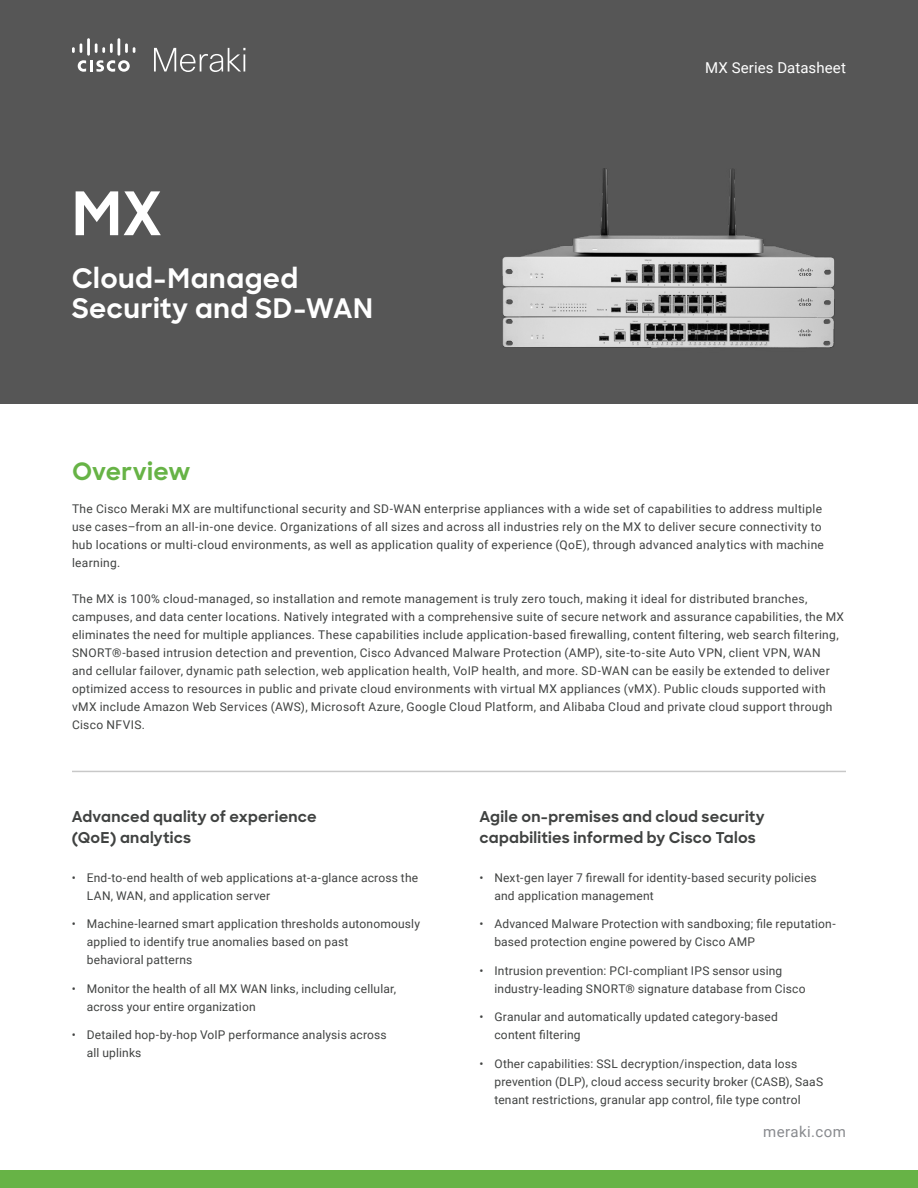
<style>
.page{position:relative;width:918px;height:1188px;background:#fff}
.page>*{position:absolute;margin:0;border:0;box-sizing:border-box;transform-origin:0 0}
.t1{font:700 60px "Sharp Sans";color:#fff}
.t2{font:700 27px/30px "Sharp Sans";letter-spacing:.015em;color:#fff}
.t3{font:700 24px "Sharp Sans";letter-spacing:.015em;color:#67b346}
.t4{font:700 15px/21px "Sharp Sans";letter-spacing:.015em;color:#404241}
.t5{font:15px "Roboto";letter-spacing:.01em;color:#fff}
.t6{font:15px "Roboto";letter-spacing:.03em;color:#888a8e}
.t7{font:12px/18px "Roboto";letter-spacing:.02em;color:#404241}
</style>
<div class="page">
<div style="left:0;top:1170px;width:918px;height:18px;background:#67b346"></div>
<hr style="left:72px;top:771px;width:774px;height:1px;background:#c8c8c8">
<div style="left:0;top:0;width:918px;height:403px;background:#565656"></div>
<img style="left:502px;top:168px;width:333px;height:180px">
<svg style="left:72px;top:38px;width:63px;height:34px"></svg>
<svg style="left:154px;top:48px;width:91px;height:24px"></svg>
<h1 class="t1" style="left:72px;top:169px;width:92px">MX</h1>
<h2 class="t2" style="left:72px;top:262px;width:303px">Cloud-Managed<br>Security and SD-WAN</h2>
<p class="t5" style="left:705px;top:57px;width:142px">MX Series Datasheet</p>
<h3 class="t3" style="left:72px;top:453px;width:120px">Overview</h3>
<p class="t7" style="left:72px;top:499px;width:754px">The Cisco Meraki MX are multifunctional security and SD-WAN enterprise appliances with a wide set of capabilities to address multiple use cases–from an all-in-one device. Organizations of all sizes and across all industries rely on the MX to deliver secure connectivity to hub locations or multi-cloud environments, as well as application quality of experience (QoE), through advanced analytics with machine learning.</p>
<p class="t7" style="left:72px;top:589px;width:774px">The MX is 100% cloud-managed, so installation and remote management is truly zero touch, making it ideal for distributed branches, campuses, and data center locations. Natively integrated with a comprehensive suite of secure network and assurance capabilities, the MX eliminates the need for multiple appliances. These capabilities include application-based firewalling, content filtering, web search filtering, SNORT®-based intrusion detection and prevention, Cisco Advanced Malware Protection (AMP), site-to-site Auto VPN, client VPN, WAN and cellular failover, dynamic path selection, web application health, VoIP health, and more. SD-WAN can be easily be extended to deliver optimized access to resources in public and private cloud environments with virtual MX appliances (vMX). Public clouds supported with vMX include Amazon Web Services (AWS), Microsoft Azure, Google Cloud Platform, and Alibaba Cloud and private cloud support through Cisco NFVIS.</p>
<p class="t4" style="left:72px;top:805px;width:246px">Advanced quality of experience (QoE) analytics</p>
<p class="t7" style="left:87px;top:868px;width:333px;text-indent:-15px">• End-to-end health of web applications at-a-glance across the<br>LAN, WAN, and application server</p>
<p class="t7" style="left:87px;top:914px;width:335px;text-indent:-15px">• Machine-learned smart application thresholds autonomously applied to identify true anomalies based on past<br>behavioral patterns</p>
<p class="t7" style="left:87px;top:979px;width:311px;text-indent:-15px">• Monitor the health of all MX WAN links, including cellular, across your entire organization</p>
<p class="t7" style="left:87px;top:1025px;width:302px;text-indent:-15px">• Detailed hop-by-hop VoIP performance analysis across all uplinks</p>
<p class="t4" style="left:479px;top:805px;width:287px">Agile on-premises and cloud security capabilities informed by Cisco Talos</p>
<p class="t7" style="left:494px;top:868px;width:324px;text-indent:-15px">• Next-gen layer 7 firewall for identity-based security policies and application management</p>
<p class="t7" style="left:494px;top:914px;width:343px;text-indent:-15px">• Advanced Malware Protection with sandboxing; file reputation&shy;based protection engine powered by Cisco AMP</p>
<p class="t7" style="left:494px;top:961px;width:313px;text-indent:-15px">• Intrusion prevention: PCI-compliant IPS sensor using industry-leading SNORT® signature database from Cisco</p>
<p class="t7" style="left:494px;top:1007px;width:285px;text-indent:-15px">• Granular and automatically updated category-based content filtering</p>
<p class="t7" style="left:494px;top:1054px;width:330px;text-indent:-15px">• Other capabilities: SSL decryption/inspection, data loss prevention (DLP), cloud access security broker (CASB), SaaS tenant restrictions, granular app control, file type control</p>
<p class="t6" style="left:763px;top:1121px;width:84px">meraki.com</p>
</div>
